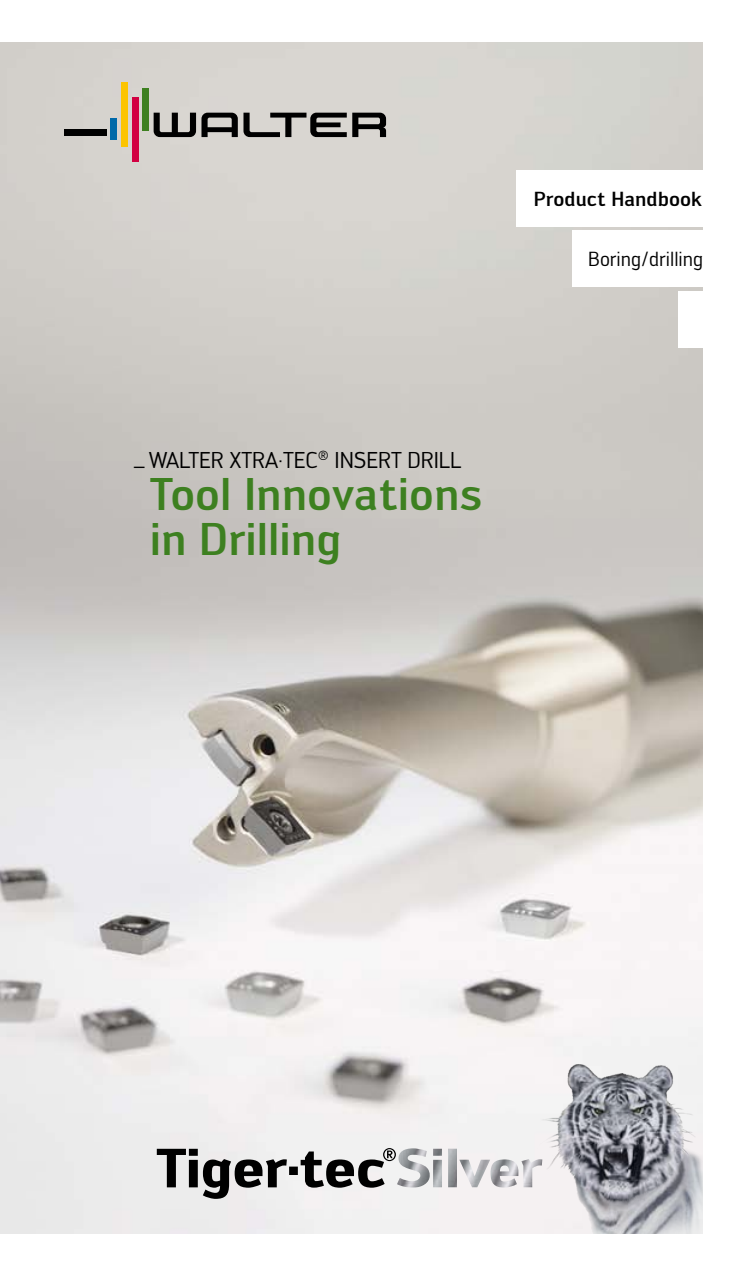
<style>
.page{position:relative;width:745px;height:1276px;background:#fff}
.page>*{position:absolute;margin:0;border:0;box-sizing:border-box;transform-origin:0 0}
.t1{font:500 45px/45px "Walter PRO";color:#3d8020}
.t2{font:22.5px "Walter PRO";color:#000}
.t3{font:500 20px "Walter PRO";color:#000}
.t4{font:20px "Walter PRO";color:#000}
</style>
<div class="page">
<img style="left:0;top:43px;width:702px;height:1190px">
<div style="left:121px;top:82px;width:7px;height:64px;background:#fcc400"></div>
<div style="left:132px;top:98px;width:6px;height:64px;background:#d20041"></div>
<div style="left:143px;top:88px;width:6px;height:43px;background:#3d8020"></div>
<div style="left:64px;top:129px;width:42px;height:6px;background:#000"></div>
<div style="left:111px;top:119px;width:6px;height:21px;background:#0069a9"></div>
<svg style="left:352px;top:113px;width:34px;height:24px"></svg>
<svg style="left:153px;top:113px;width:193px;height:24px"></svg>
<svg style="left:157px;top:1148px;width:238px;height:50px"></svg>
<img style="left:396px;top:1148px;width:136px;height:39px">
<img style="left:532px;top:1058px;width:170px;height:175px">
<div style="left:516px;top:170px;width:228px;height:57px;background:#fff"></div>
<div style="left:677px;top:291px;width:67px;height:56px;background:#fff"></div>
<div style="left:572px;top:230px;width:172px;height:57px;background:#fff"></div>
<p class="t3" style="left:533px;top:186px;width:169px">Product Handbook</p>
<p class="t4" style="left:588px;top:246px;width:116px">Boring/drilling</p>
<p class="t2" style="left:132px;top:446px;width:330px">_ WALTER XTRA·TEC<sup>®</sup> INSERT DRILL</p>
<h1 class="t1" style="left:150px;top:471px;width:333px">Tool Innovations in Drilling</h1>
</div>
